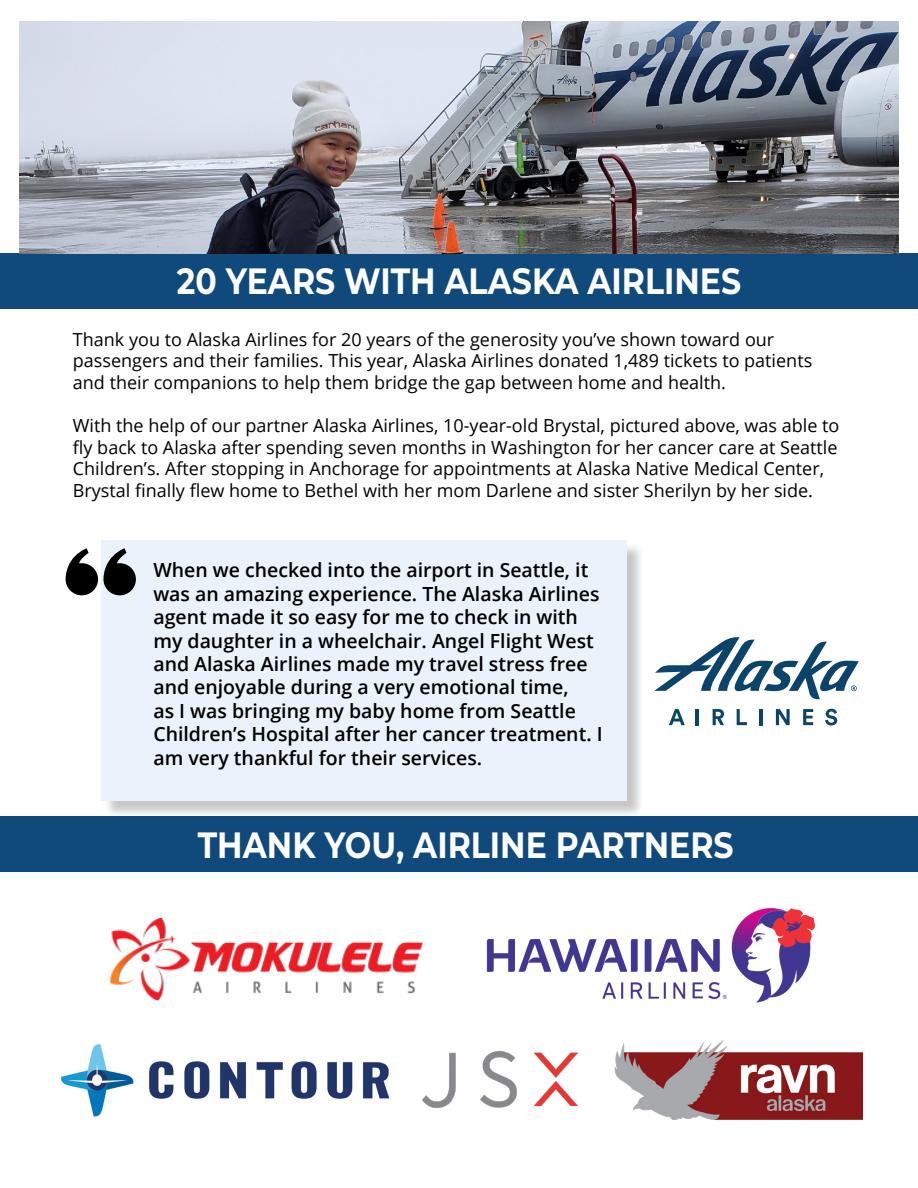
<style>
.page{position:relative;width:918px;height:1188px;background:#fff}
.page>*{position:absolute;margin:0;border:0;box-sizing:border-box;transform-origin:0 0}
.t1{font:700 36.6px "Montserrat";color:#fff;scale:.86 1}
.t2{font:600 19.5px/23.4px "Open Sans";color:#000101}
.t3{font:18px/21.6px "Open Sans";color:#000}
</style>
<div class="page">
<div style="left:0;top:253px;width:918px;height:56px;background:#10497c"></div>
<img style="left:19px;top:22px;width:880px;height:231px">
<div style="left:0;top:816px;width:918px;height:56px;background:#10497c"></div>
<div style="left:103px;top:542px;width:542px;height:277px;background:#000;opacity:.75"></div>
<div style="left:101px;top:540px;width:525px;height:260px;background:#eaf3fb"></div>
<svg style="left:654px;top:637px;width:205px;height:62px"></svg>
<svg style="left:669px;top:709px;width:16px;height:16px"></svg>
<hr style="left:696px;top:709px;width:3px;height:16px;background:#0b436a">
<svg style="left:713px;top:709px;width:11px;height:16px"></svg>
<svg style="left:737px;top:709px;width:10px;height:16px"></svg>
<hr style="left:759px;top:709px;width:3px;height:16px;background:#0b436a">
<svg style="left:776px;top:709px;width:14px;height:16px"></svg>
<svg style="left:803px;top:709px;width:10px;height:16px"></svg>
<svg style="left:825px;top:709px;width:12px;height:16px"></svg>
<svg style="left:66px;top:548px;width:70px;height:47px"></svg>
<img style="left:110px;top:917px;width:313px;height:84px">
<img style="left:486px;top:908px;width:330px;height:95px">
<img style="left:61px;top:1044px;width:328px;height:73px">
<img style="left:422px;top:1052px;width:156px;height:56px">
<img style="left:614px;top:1039px;width:249px;height:82px">
<h1 class="t1" style="left:177px;top:254px;width:658px">20 YEARS WITH ALASKA AIRLINES</h1>
<p class="t3" style="left:73px;top:328px;width:741px">Thank you to Alaska Airlines for 20 years of the generosity you’ve shown toward our passengers and their families. This year, Alaska Airlines donated 1,489 tickets to patients and their companions to help them bridge the gap between home and health.</p>
<p class="t3" style="left:73px;top:414px;width:768px">With the help of our partner Alaska Airlines, 10-year-old Brystal, pictured above, was able to fly back to Alaska after spending seven months in Washington for her cancer care at Seattle Children’s. After stopping in Anchorage for appointments at Alaska Native Medical Center, Brystal finally flew home to Bethel with her mom Darlene and sister Sherilyn by her side.</p>
<p class="t2" style="left:153px;top:558px;width:451px">When we checked into the airport in Seattle, it was an amazing experience. The Alaska Airlines agent made it so easy for me to check in with my daughter in a wheelchair. Angel Flight West and Alaska Airlines made my travel stress free and enjoyable during a very emotional time,<br>as I was bringing my baby home from Seattle Children’s Hospital after her cancer treatment. I am very thankful for their services.</p>
<h1 class="t1" style="left:198px;top:818px;width:625px">THANK YOU, AIRLINE PARTNERS</h1>
</div>
